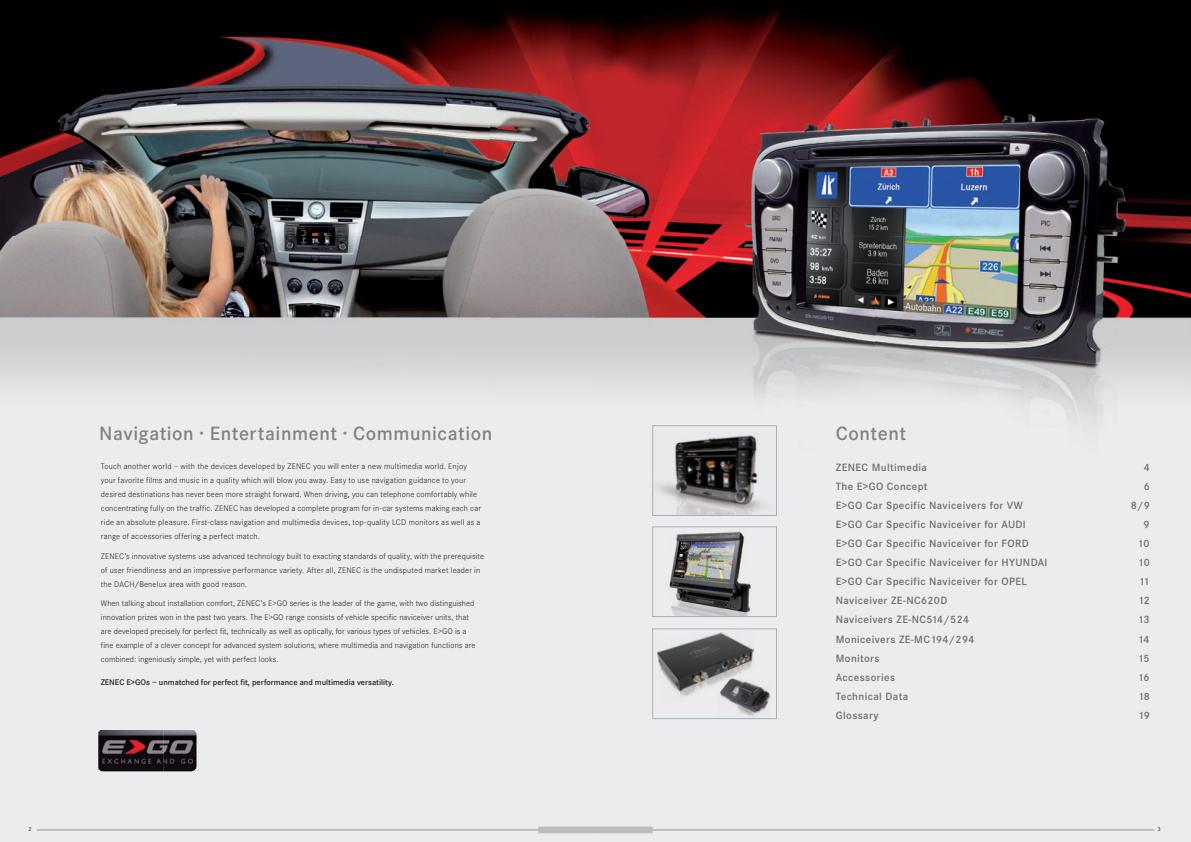
<style>
.page{position:relative;width:1191px;height:842px;background:#fff}
.page>*{position:absolute;margin:0;border:0;box-sizing:border-box;transform-origin:0 0}
.t1{font:600 20px "Corporate S";letter-spacing:.025em;color:#808285}
.t2{font:600 11px "Corporate S";letter-spacing:.035em;color:#6c6d70}
.t3{font:300 8.5px/14px "Corporate S";letter-spacing:.01em;color:#231f20}
.t4{font:600 8.5px "Corporate S";color:#231f20}
.t5{font:6px "Corporate S";color:#231f20}
</style>
<div class="page">
<div style="left:0;top:0;width:595px;height:842px;background:#ececee"></div>
<hr style="left:37px;top:829px;width:558px;height:2px;background:#bcbdc0">
<div style="left:538px;top:827px;width:57px;height:6px;border:1px solid #bcbdc0"></div>
<div style="left:595px;top:0;width:596px;height:842px;background:#ececee"></div>
<hr style="left:595px;top:829px;width:559px;height:2px;background:#bcbdc0">
<div style="left:595px;top:827px;width:57px;height:6px;border:1px solid #bcbdc0"></div>
<img style="left:0;top:0;width:595px;height:390px">
<img style="left:595px;top:0;width:490px;height:237px">
<img style="left:1085px;top:0;width:106px;height:424px">
<img style="left:595px;top:237px;width:280px;height:161px">
<img style="left:875px;top:237px;width:211px;height:187px">
<img style="left:669px;top:531px;width:82px;height:84px">
<div style="left:652px;top:526px;width:125px;height:91px;border:1px solid #a8b0b6"></div>
<svg style="left:652px;top:628px;width:125px;height:91px"></svg>
<img style="left:98px;top:730px;width:98px;height:41px">
<img style="left:655px;top:630px;width:100px;height:74px">
<img style="left:716px;top:678px;width:57px;height:40px">
<img style="left:654px;top:435px;width:115px;height:79px">
<div style="left:652px;top:425px;width:125px;height:91px;border:1px solid #a8b0b6"></div>
<h1 class="t1" style="left:99px;top:422px;width:394px">Navigation · Entertainment · Communication</h1>
<p class="t3" style="left:101px;top:459px;width:381px">Touch another world – with the devices developed by ZENEC you will enter a new multimedia world. Enjoy your favorite films and music in a quality which will blow you away. Easy to use navigation guidance to your desired destinations has never been more straight forward. When driving, you can telephone comfortably while concentrating fully on the traffic. ZENEC has developed a complete program for in-car systems making each car ride an absolute pleasure. First-class navigation and multimedia devices, top-quality LCD monitors as well as a range of accessories offering a perfect match.</p>
<p class="t3" style="left:101px;top:549px;width:385px">ZENEC’s innovative systems use advanced technology built to exacting standards of quality, with the prerequisite of user friendliness and an impressive performance variety. After all, ZENEC is the undisputed market leader in the DACH/Benelux area with good reason.</p>
<p class="t3" style="left:101px;top:597px;width:376px">When talking about installation comfort, ZENEC’s E&gt;GO series is the leader of the game, with two distinguished innovation prizes won in the past two years. The E&gt;GO range consists of vehicle specific naviceiver units, that are developed precisely for perfect fit, technically as well as optically, for various types of vehicles. E&gt;GO is a fine example of a clever concept for advanced system solutions, where multimedia and navigation functions are combined: ingeniously simple, yet with perfect looks.</p>
<p class="t4" style="left:101px;top:677px;width:295px">ZENEC E&gt;GOs – unmatched for perfect fit, performance and multimedia versatility.</p>
<h1 class="t1" style="left:836px;top:422px;width:72px">Content</h1>
<p class="t2" style="left:836px;top:461px;width:93px">ZENEC Multimedia</p>
<p class="t2" style="left:1143px;top:461px;width:8px">4</p>
<p class="t2" style="left:836px;top:480px;width:93px">The E&gt;GO Concept</p>
<p class="t2" style="left:1143px;top:480px;width:8px">6</p>
<p class="t2" style="left:836px;top:499px;width:188px">E&gt;GO Car Specific Naviceivers for VW</p>
<p class="t2" style="left:1130px;top:499px;width:21px">8/9</p>
<p class="t2" style="left:836px;top:518px;width:192px">E&gt;GO Car Specific Naviceiver for AUDI</p>
<p class="t2" style="left:1143px;top:518px;width:8px">9</p>
<p class="t2" style="left:836px;top:537px;width:194px">E&gt;GO Car Specific Naviceiver for FORD</p>
<p class="t2" style="left:1137px;top:537px;width:13px">10</p>
<p class="t2" style="left:836px;top:556px;width:213px">E&gt;GO Car Specific Naviceiver for HYUNDAI</p>
<p class="t2" style="left:1138px;top:556px;width:13px">10</p>
<p class="t2" style="left:836px;top:575px;width:193px">E&gt;GO Car Specific Naviceiver for OPEL</p>
<p class="t2" style="left:1138px;top:575px;width:12px">11</p>
<p class="t2" style="left:836px;top:594px;width:113px">Naviceiver ZE-NC620D</p>
<p class="t2" style="left:1138px;top:594px;width:13px">12</p>
<p class="t2" style="left:836px;top:614px;width:135px">Naviceivers ZE-NC514/524</p>
<p class="t2" style="left:1137px;top:614px;width:13px">13</p>
<p class="t2" style="left:836px;top:633px;width:140px">Moniceivers ZE-MC194/294</p>
<p class="t2" style="left:1137px;top:633px;width:13px">14</p>
<p class="t2" style="left:836px;top:652px;width:45px">Monitors</p>
<p class="t2" style="left:1137px;top:652px;width:13px">15</p>
<p class="t2" style="left:836px;top:671px;width:61px">Accessories</p>
<p class="t2" style="left:1137px;top:671px;width:13px">16</p>
<p class="t2" style="left:836px;top:690px;width:74px">Technical Data</p>
<p class="t2" style="left:1138px;top:690px;width:13px">18</p>
<p class="t2" style="left:836px;top:709px;width:44px">Glossary</p>
<p class="t2" style="left:1138px;top:709px;width:13px">19</p>
<p class="t5" style="left:28px;top:826px;width:5px">2</p>
<p class="t5" style="left:1157px;top:826px;width:5px">3</p>
</div>
